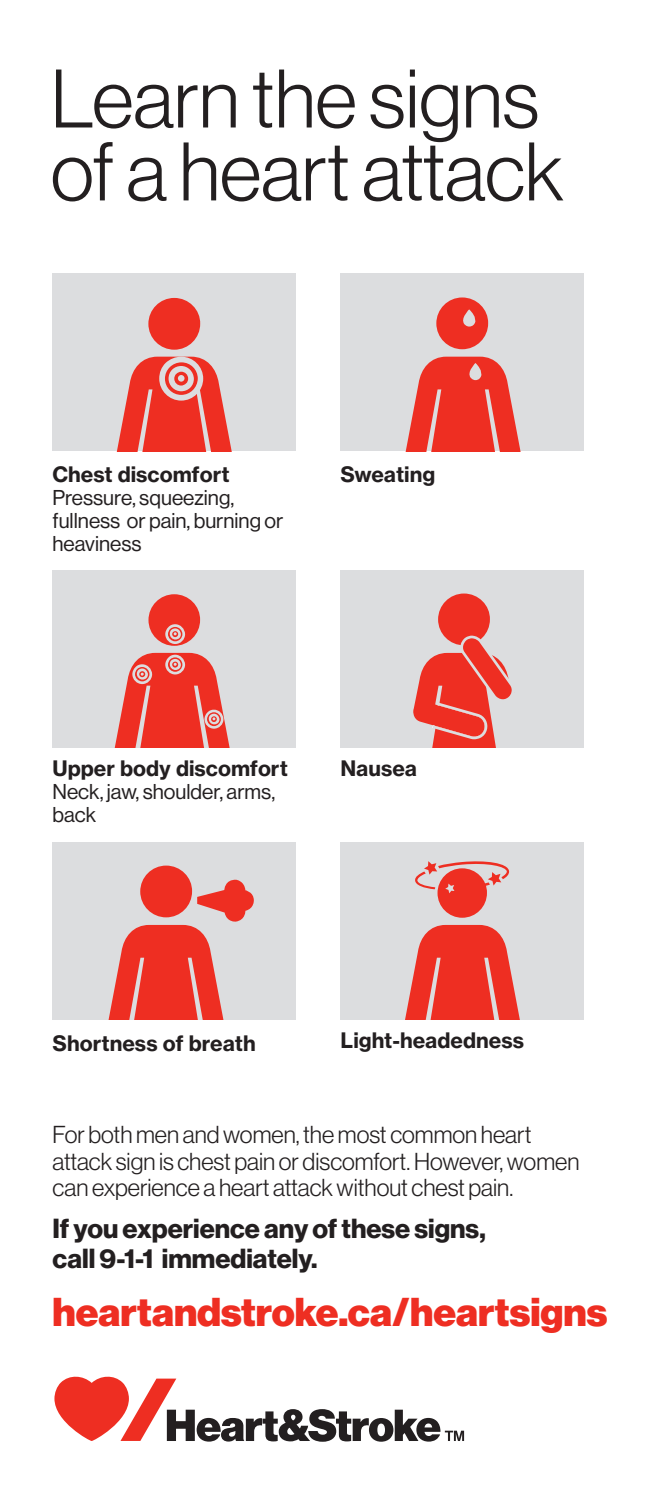
<style>
.page{position:relative;width:646px;height:1512px;background:#fff}
.page>*{position:absolute;margin:0;border:0;box-sizing:border-box;transform-origin:0 0}
.t1{font:81px/72.9px "N Haas Grotesk DS Std 45 Lt";color:#231f20}
.t2{font:39.3px "N Haas Grotesk DS Std 95 Blk";color:#ee2e22}
.t3{font:27px/29.7px "N Haas Grotesk DS Std 75 Bd";color:#231f20}
.t4{font:24px/26.4px "N Haas Grotesk DS Std 45 Lt";color:#231f20}
.t5{font:21px "N Haas Grotesk TX Std 75 Bd";color:#231f20}
.t6{font:21px/23.1px "N Haas Grotesk DS Std 55 Rg";color:#231f20}
</style>
<div class="page">
<div style="left:340px;top:841px;width:243px;height:178px;background:#dcdddf"></div>
<svg style="left:415px;top:861px;width:94px;height:56px"></svg>
<svg style="left:405px;top:924px;width:114px;height:95px"></svg>
<div style="left:340px;top:570px;width:243px;height:177px;background:#dcdddf"></div>
<div style="left:438px;top:593px;width:52px;height:52px;background:#ee2e22;border-radius:50%"></div>
<svg style="left:413px;top:634px;width:99px;height:113px"></svg>
<div style="left:340px;top:273px;width:243px;height:178px;background:#dcdddf"></div>
<svg style="left:405px;top:356px;width:115px;height:95px"></svg>
<div style="left:436px;top:297px;width:52px;height:52px;background:#ee2e22;border-radius:50%"></div>
<svg style="left:463px;top:309px;width:13px;height:17px"></svg>
<div style="left:52px;top:273px;width:243px;height:178px;background:#dcdddf"></div>
<div style="left:148px;top:298px;width:52px;height:52px;background:#ee2e22;border-radius:50%"></div>
<svg style="left:117px;top:356px;width:115px;height:95px"></svg>
<div style="left:52px;top:841px;width:243px;height:178px;background:#dcdddf"></div>
<div style="left:140px;top:865px;width:52px;height:52px;background:#ee2e22;border-radius:50%"></div>
<svg style="left:108px;top:879px;width:146px;height:140px"></svg>
<div style="left:52px;top:570px;width:243px;height:177px;background:#dcdddf"></div>
<div style="left:148px;top:594px;width:52px;height:51px;background:#ee2e22;border-radius:50%"></div>
<svg style="left:165px;top:624px;width:20px;height:20px"></svg>
<svg style="left:115px;top:653px;width:114px;height:94px"></svg>
<svg style="left:54px;top:1376px;width:410px;height:65px"></svg>
<h1 class="t1" style="left:51px;top:63px;width:514px">Learn the signs of a heart attack</h1>
<p class="t5" style="left:52px;top:461px;width:178px">Chest discomfort</p>
<p class="t6" style="left:52px;top:486px;width:232px">Pressure, squeezing, fullness or pain, burning or heaviness</p>
<p class="t5" style="left:340px;top:461px;width:96px">Sweating</p>
<p class="t5" style="left:52px;top:755px;width:237px">Upper body discomfort</p>
<p class="t6" style="left:52px;top:780px;width:224px">Neck, jaw, shoulder, arms, back</p>
<p class="t5" style="left:340px;top:755px;width:78px">Nausea</p>
<p class="t5" style="left:52px;top:1030px;width:205px">Shortness of breath</p>
<p class="t5" style="left:340px;top:1026px;width:185px">Light-headedness</p>
<p class="t4" style="left:52px;top:1121px;width:528px">For both men and women, the most common heart attack sign is chest pain or discomfort. However, women can experience a heart attack without chest pain.</p>
<p class="t3" style="left:52px;top:1213px;width:434px">If you experience any of these signs, call 9-1-1 immediately.</p>
<h2 class="t2" style="left:52px;top:1289px;width:556px">heartandstroke.ca/heartsigns</h2>
</div>
